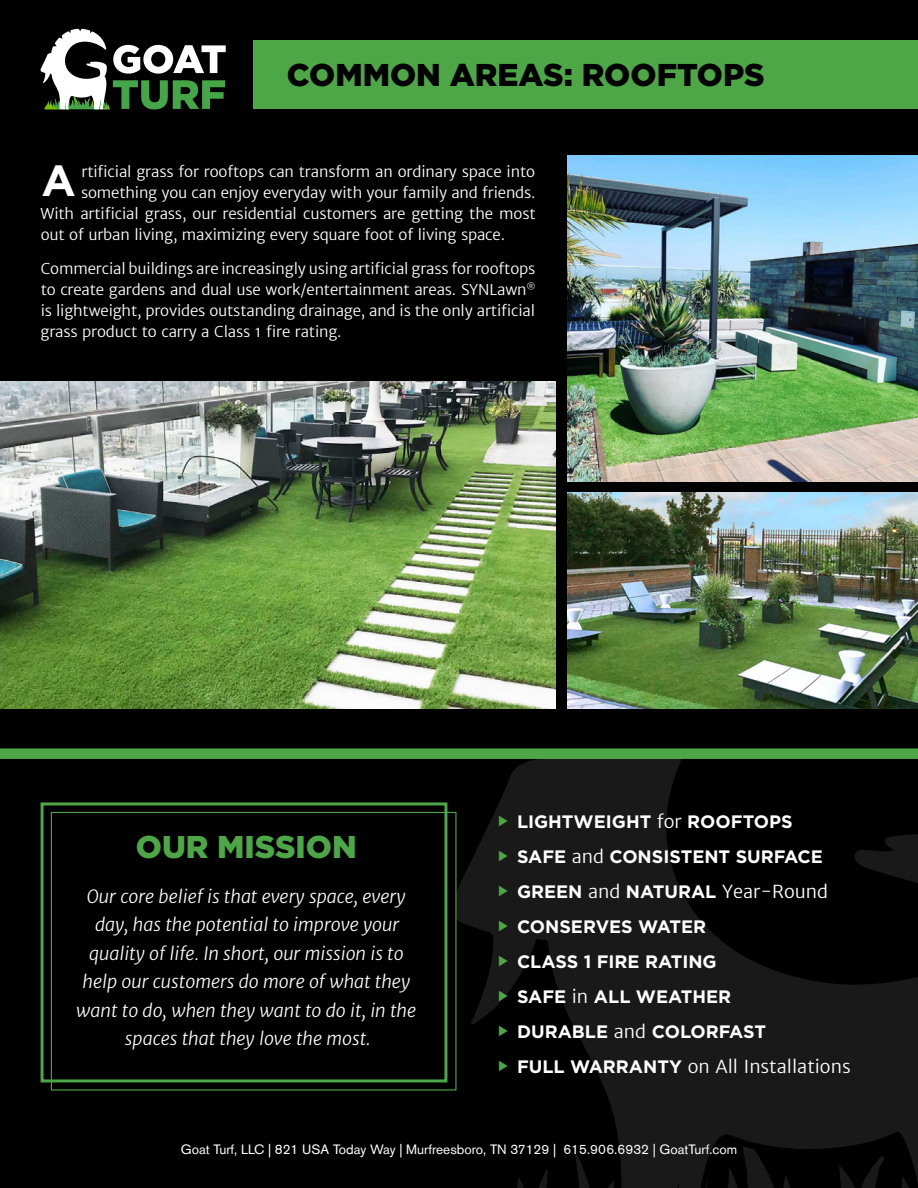
<style>
.page{position:relative;width:918px;height:1188px;background:#000}
.page>*{position:absolute;margin:0;border:0;box-sizing:border-box;transform-origin:0 0}
.t1{font:700 43.5px "Gotham";color:#fff}
.t2{font:900 31.5px "Gotham";color:#000}
.t3{font:900 31.5px "Gotham";color:#4da747}
.t4{font:italic 300 18px/28.5px "Merriweather Sans";color:#fff;text-align:center}
.t5{font:700 18px/35.1px "Gotham";color:#fff}
.t6{font:300 18px "Merriweather Sans";color:#fff}
.t7{font:300 15px/21px "Merriweather Sans";letter-spacing:-.01em;color:#fff;text-align:justify}
.t8{font:13.5px "Akzidenz Grotesk BE";color:#fff}
.s1{font-family:"Merriweather Sans";font-weight:300}
.s2{font-family:"Gotham";font-weight:700}
</style>
<div class="page">
<svg style="left:451px;top:759px;width:467px;height:429px;fill:#191919"></svg>
<div style="left:51px;top:812px;width:405px;height:278px;background:#000"></div>
<div style="left:51px;top:812px;width:406px;height:279px;border:1px solid #4da747"></div>
<div style="left:41px;top:802px;width:406px;height:280px;border:3px solid #4da747"></div>
<svg style="left:40px;top:29px;width:186px;height:80px"></svg>
<div style="left:253px;top:40px;width:665px;height:69px;background:#4da747"></div>
<img style="left:0;top:382px;width:555px;height:327px">
<img style="left:567px;top:155px;width:351px;height:327px">
<img style="left:567px;top:493px;width:351px;height:216px">
<div style="left:0;top:748px;width:918px;height:11px;background:#4da747"></div>
<h2 class="t2" style="left:287px;top:56px;width:479px">COMMON AREAS: ROOFTOPS</h2>
<h1 class="t1" style="left:42px;top:156px;width:36px">A</h1>
<p class="t7" style="left:81px;top:161px;width:455px">rtificial grass for rooftops can transform an ordinary space into</p>
<p class="t7" style="left:81px;top:182px;width:456px">something you can enjoy everyday with your family and friends.</p>
<p class="t7" style="left:41px;top:203px;width:497px">With artificial grass, our residential customers are getting the most</p>
<p class="t7" style="left:41px;top:224px;width:466px">out of urban living, maximizing every square foot of living space.</p>
<p class="t7" style="left:41px;top:258px;width:497px">Commercial buildings are increasingly using artificial grass for rooftops to create gardens and dual use work/entertainment areas. SYNLawn<sup>® </sup>is lightweight, provides outstanding drainage, and is the only artificial grass product to carry a Class 1 fire rating.</p>
<h2 class="t3" style="left:136px;top:829px;width:223px">OUR MISSION</h2>
<p class="t4" style="left:76px;top:882px;width:341px">Our core belief is that every space, every day, has the potential to improve your quality of life. In short, our mission is to help our customers do more of what they want to do, when they want to do it, in the spaces that they love the most.</p>
<p class="t5" style="left:498px;top:803px;width:327px"><sup>▶</sup> LIGHTWEIGHT <span class="s1">for</span> ROOFTOPS<br><sup>▶</sup> SAFE <span class="s1">and</span> CONSISTENT SURFACE</p>
<p class="t6" style="left:498px;top:880px;width:332px"><sup>▶</sup> <span class="s2">GREEN</span> and <span class="s2">NATURAL</span> Year-Round</p>
<p class="t5" style="left:498px;top:909px;width:270px"><sup>▶</sup> CONSERVES WATER<br><sup>▶</sup> CLASS 1 FIRE RATING<br><sup>▶</sup> SAFE <span class="s1">in</span> ALL WEATHER<br><sup>▶</sup> DURABLE <span class="s1">and</span> COLORFAST</p>
<p class="t6" style="left:498px;top:1055px;width:355px"><sup>▶</sup> <span class="s2">FULL WARRANTY</span> on All Installations</p>
<p class="t8" style="left:181px;top:1142px;width:558px">Goat Turf, LLC | 821 USA Today Way | Murfreesboro, TN 37129 | 615.906.6932 | GoatTurf.com</p>
</div>
